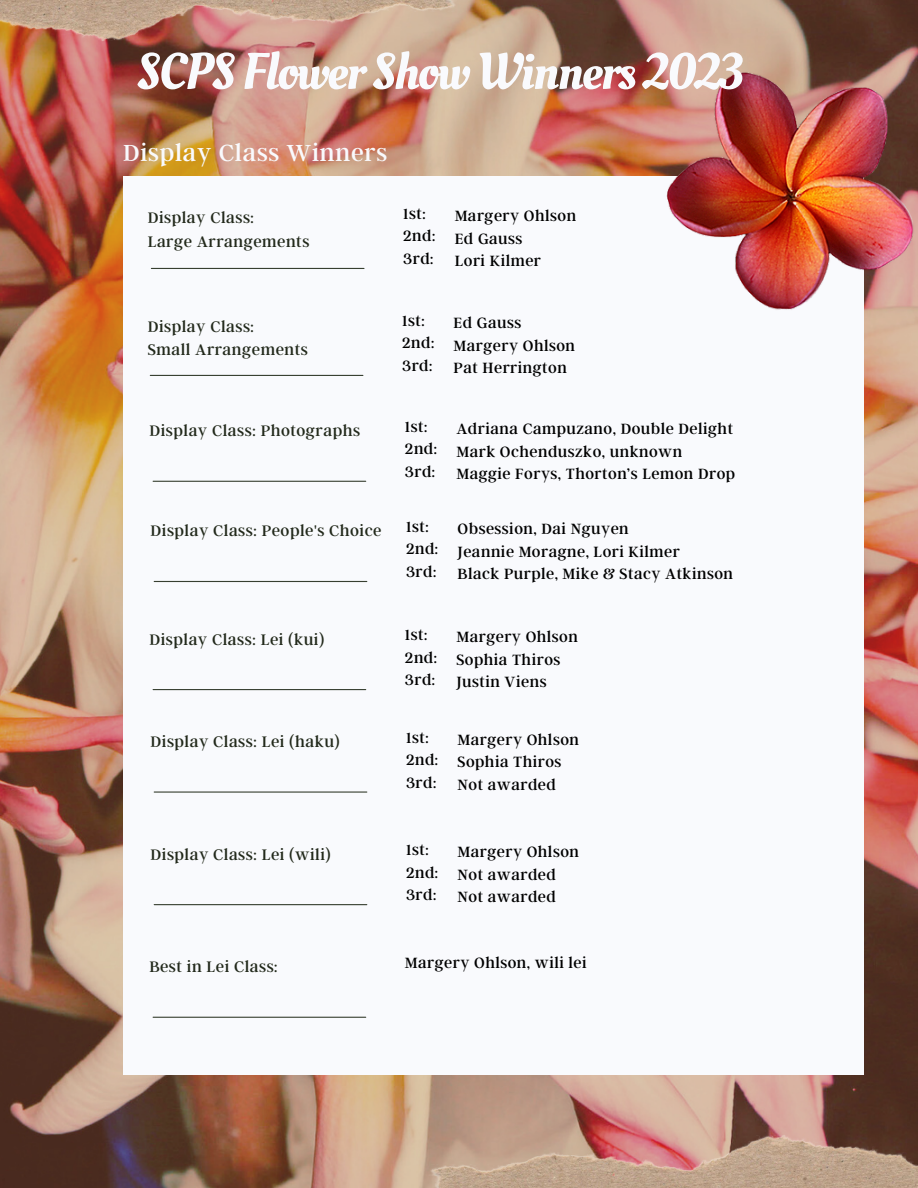
<style>
.page{position:relative;width:918px;height:1188px;background:#fff}
.page>*{position:absolute;margin:0;border:0;box-sizing:border-box;transform-origin:0 0}
.t1{font:51.15px "Oleo Script";letter-spacing:-.03em;color:#f9fafd}
.t2{font:25.8px "Argent CF";letter-spacing:.03em;color:#f9fafd}
.t3{font:16.95px "Argent CF";letter-spacing:.03em;color:#22291b}
.t4{font:16.5px "Argent CF";letter-spacing:.03em;color:#000}
</style>
<div class="page">
<img style="left:0;top:0;width:918px;height:1188px">
<div style="left:123px;top:177px;width:740px;height:898px;background:#f9fafd"></div>
<img style="left:0;top:0;width:478px;height:43px">
<img style="left:522px;top:0;width:396px;height:335px">
<img style="left:408px;top:1132px;width:510px;height:56px">
<hr style="left:151px;top:268px;width:213px;height:1px;background:#373f30">
<hr style="left:150px;top:375px;width:213px;height:1px;background:#373f30">
<hr style="left:153px;top:481px;width:213px;height:1px;background:#373f30">
<hr style="left:154px;top:581px;width:213px;height:1px;background:#373f30">
<hr style="left:153px;top:689px;width:213px;height:1px;background:#373f30">
<hr style="left:154px;top:791px;width:213px;height:2px;background:#373f30">
<hr style="left:154px;top:904px;width:213px;height:1px;background:#373f30">
<hr style="left:153px;top:1017px;width:213px;height:1px;background:#373f30">
<p class="t1" style="left:137px;top:37px;width:608px">SCPS Flower Show Winners 2023</p>
<p class="t2" style="left:123px;top:136px;width:266px">Display Class Winners</p>
<p class="t3" style="left:148px;top:207px;width:108px">Display Class:</p>
<p class="t3" style="left:148px;top:230px;width:163px">Large Arrangements</p>
<p class="t4" style="left:403px;top:203px;width:24px">1st:</p>
<p class="t4" style="left:403px;top:225px;width:34px">2nd:</p>
<p class="t4" style="left:403px;top:248px;width:32px">3rd:</p>
<p class="t4" style="left:455px;top:205px;width:123px">Margery Ohlson</p>
<p class="t4" style="left:455px;top:228px;width:69px">Ed Gauss</p>
<p class="t4" style="left:455px;top:250px;width:88px">Lori Kilmer</p>
<p class="t3" style="left:148px;top:315px;width:108px">Display Class:</p>
<p class="t3" style="left:148px;top:338px;width:162px">Small Arrangements</p>
<p class="t4" style="left:402px;top:310px;width:24px">1st:</p>
<p class="t4" style="left:402px;top:332px;width:34px">2nd:</p>
<p class="t4" style="left:402px;top:355px;width:32px">3rd:</p>
<p class="t4" style="left:454px;top:312px;width:69px">Ed Gauss</p>
<p class="t4" style="left:454px;top:335px;width:123px">Margery Ohlson</p>
<p class="t4" style="left:454px;top:357px;width:115px">Pat Herrington</p>
<p class="t3" style="left:149px;top:420px;width:212px">Display Class: Photographs</p>
<p class="t4" style="left:405px;top:416px;width:24px">1st:</p>
<p class="t4" style="left:405px;top:438px;width:34px">2nd:</p>
<p class="t4" style="left:405px;top:461px;width:32px">3rd:</p>
<p class="t3" style="left:150px;top:520px;width:233px">Display Class: People's Choice</p>
<p class="t4" style="left:406px;top:516px;width:24px">1st:</p>
<p class="t4" style="left:406px;top:538px;width:34px">2nd:</p>
<p class="t4" style="left:406px;top:561px;width:32px">3rd:</p>
<p class="t4" style="left:456px;top:418px;width:278px">Adriana Campuzano, Double Delight</p>
<p class="t4" style="left:456px;top:440px;width:227px">Mark Ochenduszko, unknown</p>
<p class="t4" style="left:456px;top:463px;width:280px">Maggie Forys, Thorton’s Lemon Drop</p>
<p class="t4" style="left:458px;top:518px;width:173px">Obsession, Dai Nguyen</p>
<p class="t4" style="left:458px;top:541px;width:224px">Jeannie Moragne, Lori Kilmer</p>
<p class="t4" style="left:458px;top:563px;width:277px">Black Purple, Mike &amp; Stacy Atkinson</p>
<p class="t3" style="left:149px;top:628px;width:176px">Display Class: Lei (kui)</p>
<p class="t4" style="left:405px;top:624px;width:24px">1st:</p>
<p class="t4" style="left:405px;top:647px;width:34px">2nd:</p>
<p class="t4" style="left:405px;top:669px;width:32px">3rd:</p>
<p class="t3" style="left:150px;top:731px;width:191px">Display Class: Lei (haku)</p>
<p class="t4" style="left:406px;top:727px;width:24px">1st:</p>
<p class="t4" style="left:406px;top:749px;width:34px">2nd:</p>
<p class="t4" style="left:406px;top:772px;width:32px">3rd:</p>
<p class="t4" style="left:456px;top:626px;width:123px">Margery Ohlson</p>
<p class="t4" style="left:456px;top:649px;width:105px">Sophia Thiros</p>
<p class="t4" style="left:456px;top:671px;width:92px">Justin Viens</p>
<p class="t4" style="left:458px;top:729px;width:123px">Margery Ohlson</p>
<p class="t4" style="left:458px;top:751px;width:105px">Sophia Thiros</p>
<p class="t4" style="left:458px;top:774px;width:100px">Not awarded</p>
<p class="t3" style="left:150px;top:843px;width:182px">Display Class: Lei (wili)</p>
<p class="t4" style="left:406px;top:839px;width:24px">1st:</p>
<p class="t4" style="left:406px;top:862px;width:34px">2nd:</p>
<p class="t4" style="left:406px;top:884px;width:32px">3rd:</p>
<p class="t4" style="left:458px;top:841px;width:123px">Margery Ohlson</p>
<p class="t4" style="left:458px;top:864px;width:100px">Not awarded</p>
<p class="t4" style="left:458px;top:886px;width:100px">Not awarded</p>
<p class="t3" style="left:149px;top:956px;width:130px">Best in Lei Class:</p>
<p class="t4" style="left:405px;top:952px;width:183px">Margery Ohlson, wili lei</p>
</div>
